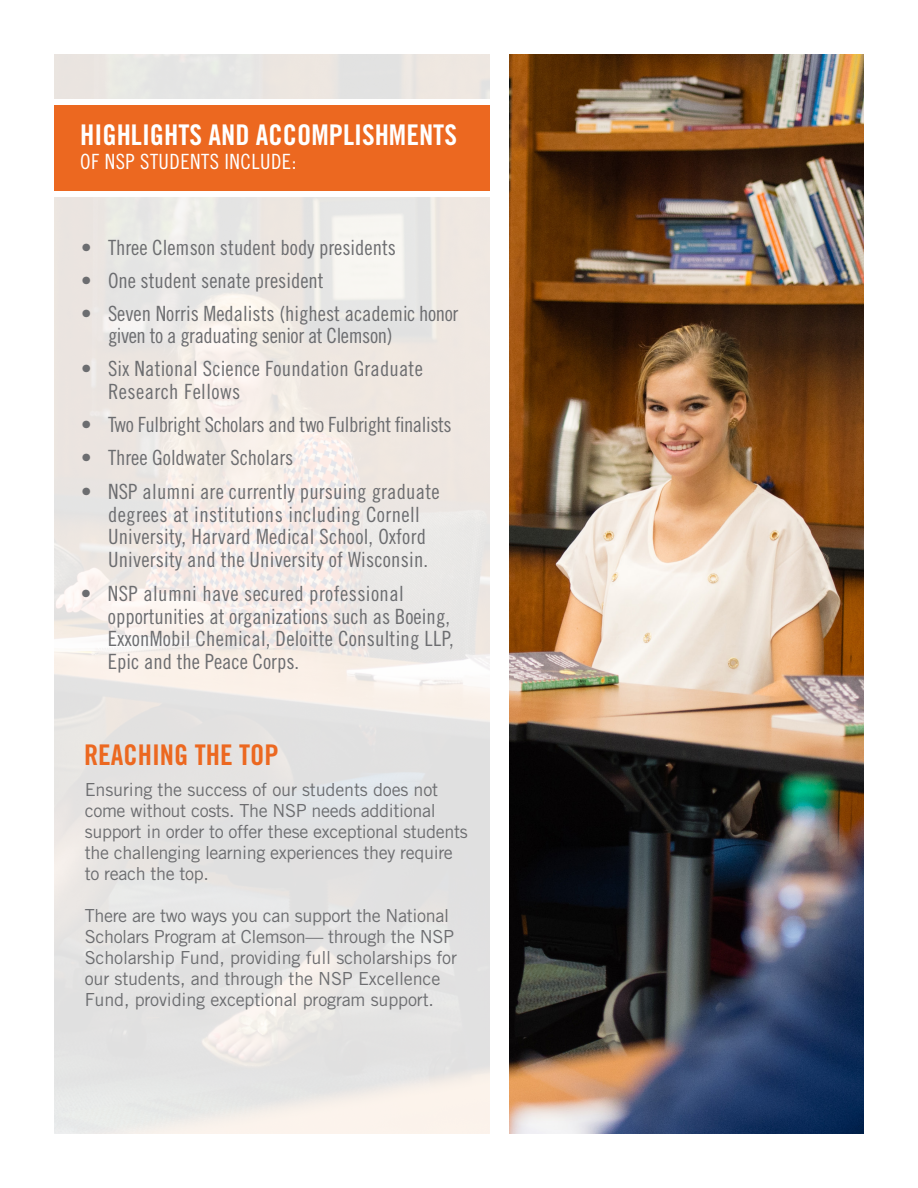
<style>
.page{position:relative;width:918px;height:1188px;background:#fff}
.page>*{position:absolute;margin:0;border:0;box-sizing:border-box;transform-origin:0 0}
.t1{font:28.5px "Trade Gothic LT Std Bd Cn 20";color:#fff}
.t2{font:28.5px "Trade Gothic LT Std Bd Cn 20";color:#ec6820}
.t3{font:21px/22.5px "Trade Gothic LT Std Cn 18";letter-spacing:.01em;color:#6c6d70}
.t4{font:21px/22.5px "Trade Gothic LT Std Cn 18";letter-spacing:-.02em;color:#6c6d70}
.t5{font:21px "Trade Gothic LT Std Cn 18";letter-spacing:.02em;color:#fff}
.t6{font:18px/21px "Trade Gothic LT Std";letter-spacing:-.02em;color:#6c6d70}
</style>
<div class="page">
<img style="left:509px;top:54px;width:355px;height:1080px">
<svg style="left:54px;top:54px;width:436px;height:1080px;fill:#e9e6e3"></svg>
<div style="left:54px;top:102px;width:436px;height:89px;background:#ec6820"></div>
<div style="left:50px;top:191px;width:444px;height:6px;background:#fff"></div>
<div style="left:48px;top:99px;width:446px;height:6px;background:#fff"></div>
<p class="t1" style="left:80px;top:118px;width:378px">HIGHLIGHTS AND ACCOMPLISHMENTS</p>
<p class="t5" style="left:80px;top:149px;width:218px">OF NSP STUDENTS INCLUDE:</p>
<p class="t3" style="left:81px;top:236px;width:317px">• Three Clemson student body presidents</p>
<p class="t3" style="left:81px;top:269px;width:244px">• One student senate president</p>
<p class="t4" style="left:108px;top:302px;width:352px;text-indent:-27px">• Seven Norris Medalists (highest academic honor given to a graduating senior at Clemson)</p>
<p class="t3" style="left:108px;top:357px;width:316px;text-indent:-27px">• Six National Science Foundation Graduate<br>Research Fellows</p>
<p class="t4" style="left:81px;top:413px;width:372px">• Two Fulbright Scholars and two Fulbright finalists</p>
<p class="t3" style="left:81px;top:446px;width:214px">• Three Goldwater Scholars</p>
<p class="t3" style="left:108px;top:480px;width:333px;text-indent:-27px">• NSP alumni are currently pursuing graduate degrees at institutions including Cornell University, Harvard Medical School, Oxford University and the University of Wisconsin.</p>
<p class="t3" style="left:108px;top:582px;width:347px;text-indent:-27px">• NSP alumni have secured professional opportunities at organizations such as Boeing, ExxonMobil Chemical, Deloitte Consulting LLP, Epic and the Peace Corps.</p>
<p class="t2" style="left:84px;top:737px;width:196px">REACHING THE TOP</p>
<p class="t6" style="left:85px;top:779px;width:385px">Ensuring the success of our students does not come without costs. The NSP needs additional support in order to offer these exceptional students the challenging learning experiences they require to reach the top.</p>
<p class="t6" style="left:85px;top:905px;width:374px">There are two ways you can support the National Scholars Program at Clemson— through the NSP Scholarship Fund, providing full scholarships for our students, and through the NSP Excellence Fund, providing exceptional program support.</p>
</div>
